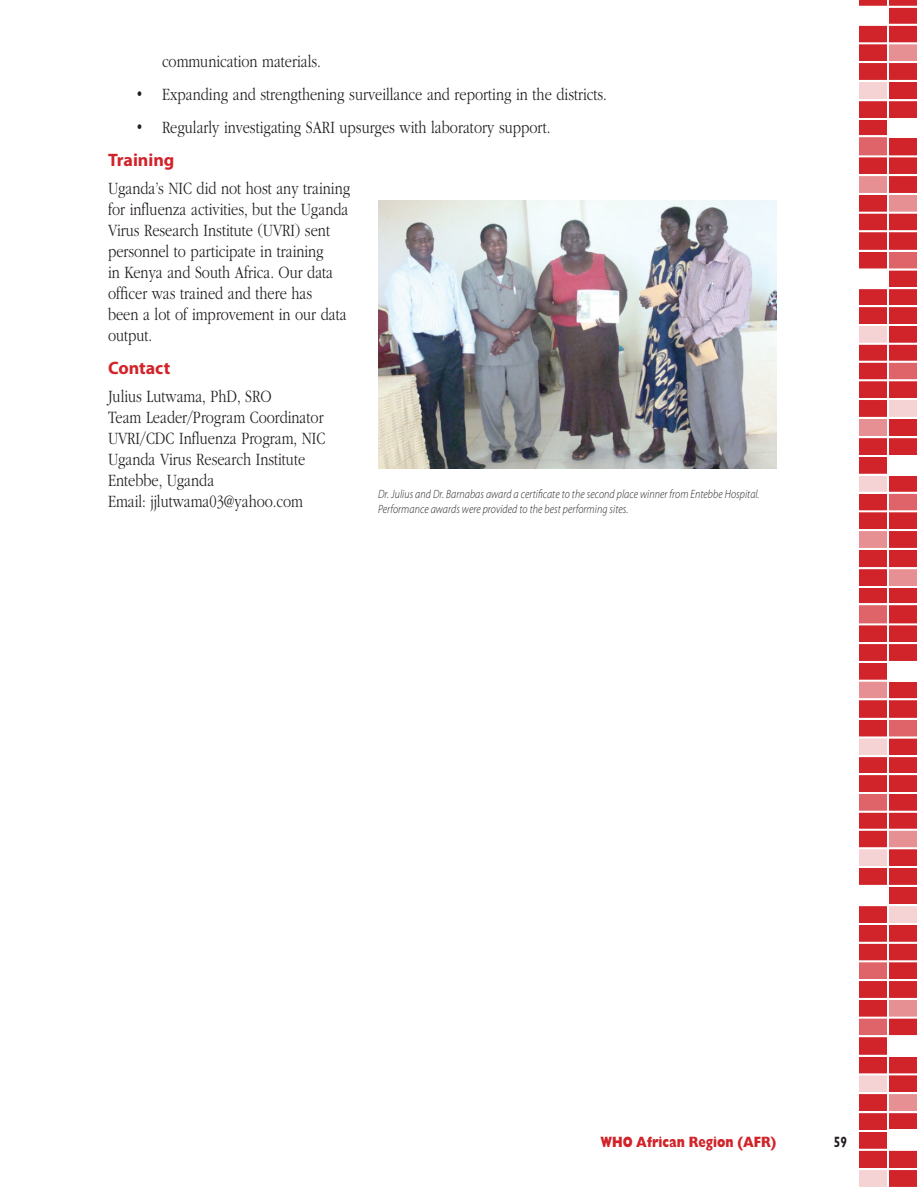
<style>
.page{position:relative;width:918px;height:1188px;background:#fff}
.page>*{position:absolute;margin:0;border:0;box-sizing:border-box;transform-origin:0 0}
.Addresses{font:300 18px/21px "ITC Garamond Std";color:#231f20;scale:.8 1}
.Heading_4_RED{font:700 18px "Myriad Pro";color:#d1232a}
.t1{font:800 15px "Gill Sans Std";color:#d1232a;scale:.8 1}
.t2{font:700 15px "Gill Sans Std";color:#231f20;scale:.8 1}
.t3{font:italic 300 12px/15px "Myriad Pro";letter-spacing:.01em;color:#231f20;scale:.85 1}
</style>
<div class="page">
<svg style="left:859px;top:0;width:58px;height:1187px"></svg>
<img style="left:378px;top:201px;width:398px;height:267px">
<p class="Addresses" style="left:162px;top:51px;width:200px">communication materials.</p>
<p class="Addresses" style="left:135px;top:84px;width:592px">• Expanding and strengthening surveillance and reporting in the districts.</p>
<p class="Addresses" style="left:135px;top:117px;width:521px">• Regularly investigating SARI upsurges with laboratory support.</p>
<p class="Heading_4_RED" style="left:108px;top:148px;width:68px">Training</p>
<p class="Addresses" style="left:108px;top:178px;width:304px">Uganda’s NIC did not host any training for influenza activities, but the Uganda Virus Research Institute (UVRI) sent personnel to participate in training<br>in Kenya and South Africa. Our data officer was trained and there has<br>been a lot of improvement in our data output.</p>
<p class="Heading_4_RED" style="left:108px;top:356px;width:64px">Contact</p>
<p class="Addresses" style="left:108px;top:386px;width:206px">Julius Lutwama, PhD, SRO</p>
<p class="Addresses" style="left:108px;top:407px;width:271px">Team Leader/Program Coordinator</p>
<p class="Addresses" style="left:108px;top:428px;width:273px">UVRI/CDC Influenza Program, NIC</p>
<p class="Addresses" style="left:108px;top:449px;width:248px">Uganda Virus Research Institute</p>
<p class="Addresses" style="left:108px;top:470px;width:134px">Entebbe, Uganda</p>
<p class="Addresses" style="left:108px;top:491px;width:245px">Email: jjlutwama03@yahoo.com</p>
<p class="t3" style="left:378px;top:486px;width:450px">Dr. Julius and Dr. Barnabas award a certificate to the second place winner from Entebbe Hospital.<br>Performance awards were provided to the best performing sites.</p>
<p class="t1" style="left:600px;top:1133px;width:221px">WHO African Region (AFR)</p>
<p class="t2" style="left:834px;top:1133px;width:18px">59</p>
</div>
